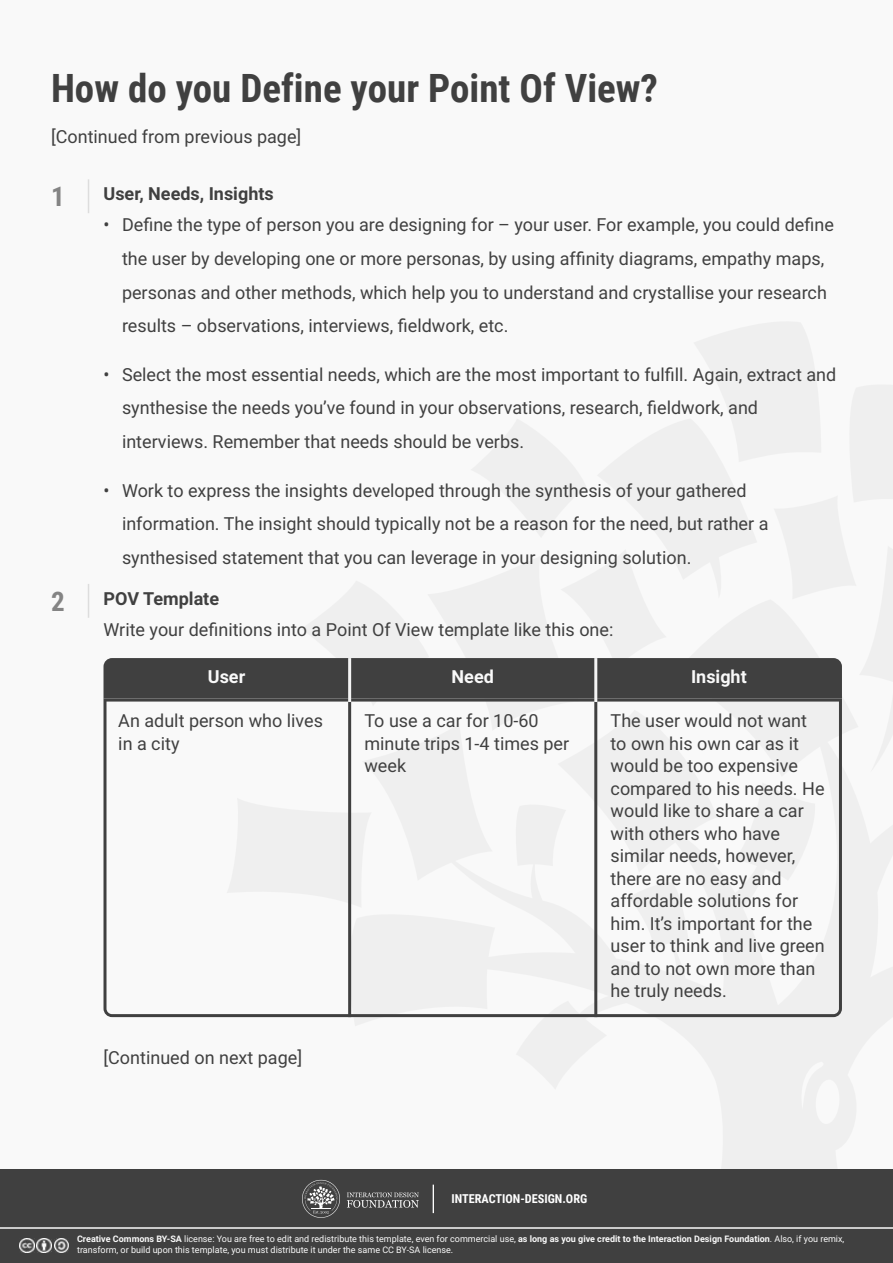
<style>
.page{position:relative;width:893px;height:1263px;background:#f9f9f9}
.page>*{position:absolute;margin:0;border:0;box-sizing:border-box;transform-origin:0 0}
.t1{font:700 39px "Roboto Condensed";color:#404040}
.t2{font:700 27px "Roboto Condensed";color:#848484}
.t3{font:18px/22.5px "Roboto";color:#404040}
.t4{font:700 18px "Roboto";color:#404040}
.t5{font:700 18px "Roboto";color:#f9f9f9}
.t6{font:700 12.3px "Roboto Condensed";color:#fff}
.t7{font:9px/10.8px "Roboto";color:#f9f9f9}
.s1{font-weight:700}
</style>
<div class="page">
<hr style="left:88px;top:179px;width:1px;height:34px;background:#ddd">
<hr style="left:88px;top:584px;width:1px;height:34px;background:#ddd">
<div style="left:103px;top:658px;width:739px;height:40px;background:#404040"></div>
<svg style="left:103px;top:698px;width:739px;height:319px"></svg>
<hr style="left:348px;top:698px;width:3px;height:319px;background:#404040">
<hr style="left:594px;top:698px;width:3px;height:319px;background:#404040">
<hr style="left:348px;top:658px;width:3px;height:44px;background:#f4f4f4">
<hr style="left:594px;top:658px;width:3px;height:44px;background:#f4f4f4">
<div style="left:0;top:1228px;width:893px;height:35px;background:#404040"></div>
<div style="left:0;top:1170px;width:893px;height:58px;background:#404040"></div>
<svg style="left:347px;top:1192px;width:72px;height:16px"></svg>
<svg style="left:302px;top:1180px;width:38px;height:38px"></svg>
<svg style="left:433px;top:1184px;width:1px;height:29px"></svg>
<img style="left:54px;top:1238px;width:15px;height:15px">
<img style="left:37px;top:1238px;width:14px;height:15px">
<img style="left:20px;top:1238px;width:14px;height:15px">
<hr style="left:0;top:1227px;width:893px;height:2px;background:#f9f9f9">
<h1 class="t1" style="left:51px;top:66px;width:609px">How do you Define your Point Of View?</h1>
<p class="t3" style="left:51px;top:126px;width:252px">[Continued from previous page]</p>
<h2 class="t2" style="left:51px;top:181px;width:15px">1</h2>
<h2 class="t2" style="left:51px;top:585px;width:15px">2</h2>
<p class="t4" style="left:104px;top:183px;width:172px">User, Needs, Insights</p>
<p class="t3" style="left:122px;top:208px;width:713px;line-height:33.6px">Define the type of person you are designing for – your user. For example, you could define the user by developing one or more personas, by using affinity diagrams, empathy maps, personas and other methods, which help you to understand and crystallise your research results – observations, interviews, fieldwork, etc.</p>
<p class="t3" style="left:122px;top:358px;width:716px;line-height:33.6px">Select the most essential needs, which are the most important to fulfill. Again, extract and synthesise the needs you’ve found in your observations, research, fieldwork, and interviews. Remember that needs should be verbs.</p>
<p class="t3" style="left:122px;top:474px;width:648px;line-height:33.6px">Work to express the insights developed through the synthesis of your gathered information. The insight should typically not be a reason for the need, but rather a synthesised statement that you can leverage in your designing solution.</p>
<p class="t3" style="left:104px;top:214px;width:8px">•</p>
<p class="t3" style="left:104px;top:363px;width:8px">•</p>
<p class="t3" style="left:104px;top:479px;width:8px">•</p>
<p class="t4" style="left:104px;top:588px;width:117px">POV Template</p>
<p class="t3" style="left:104px;top:618px;width:511px">Write your definitions into a Point Of View template like this one:</p>
<p class="t5" style="left:452px;top:666px;width:44px">Need</p>
<p class="t5" style="left:691px;top:666px;width:57px">Insight</p>
<p class="t5" style="left:208px;top:666px;width:39px">User</p>
<p class="t3" style="left:118px;top:710px;width:206px">An adult person who lives in a city</p>
<p class="t3" style="left:364px;top:710px;width:206px">To use a car for 10-60 minute trips 1-4 times per week</p>
<p class="t3" style="left:611px;top:710px;width:216px">The user would not want to own his own car as it would be too expensive compared to his needs. He would like to share a car with others who have similar needs, however, there are no easy and affordable solutions for him. It’s important for the user to think and live green and to not own more than he truly needs.</p>
<p class="t3" style="left:104px;top:1047px;width:200px">[Continued on next page]</p>
<p class="t6" style="left:451px;top:1192px;width:137px">INTERACTION-DESIGN.ORG</p>
<p class="t7" style="left:77px;top:1234px;width:769px"><span class="s1">Creative Commons BY-SA</span> license: You are free to edit and redistribute this template, even for commercial use, <span class="s1">as long as you give credit to the Interaction Design Foundation</span>. Also, if you remix, transform, or build upon this template, you must distribute it under the same CC BY-SA license.</p>
</div>
